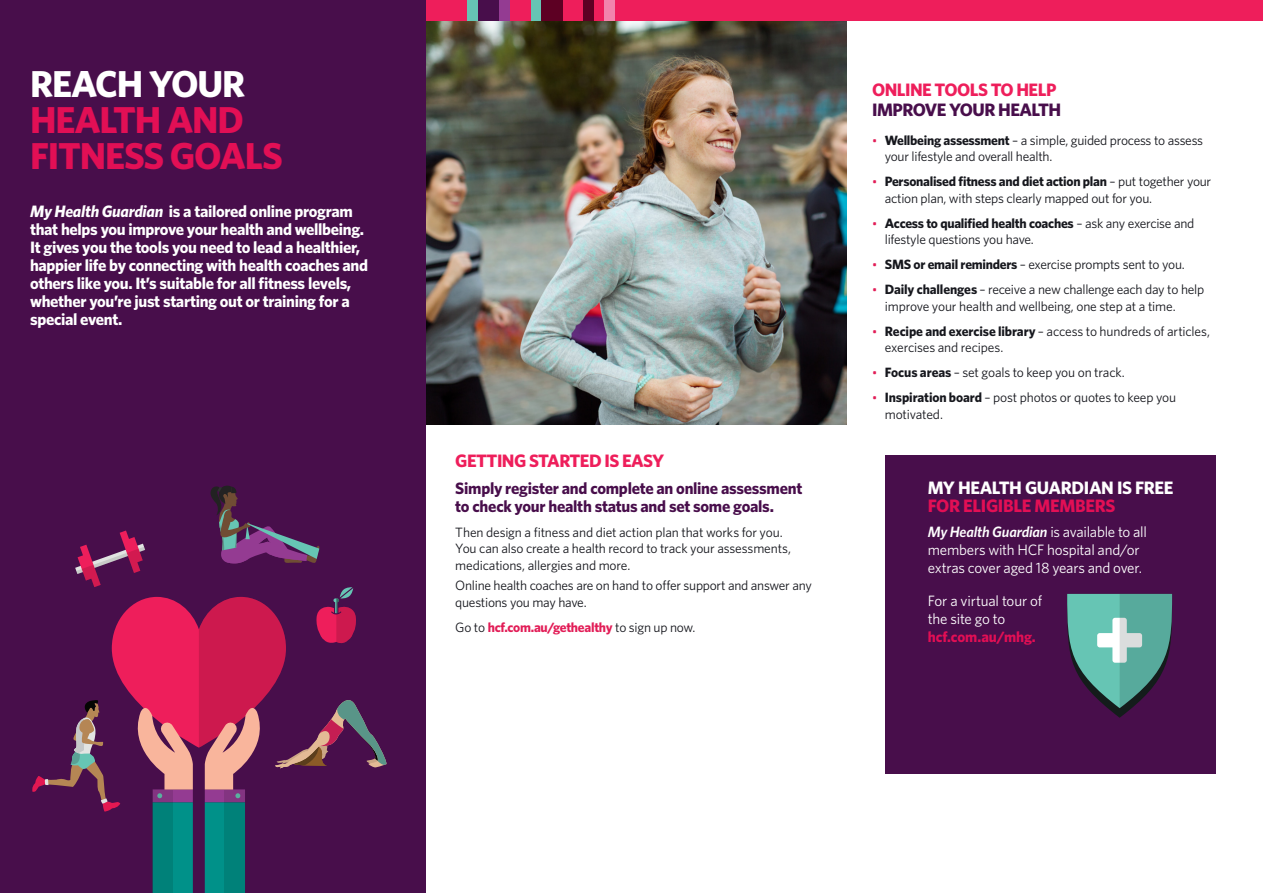
<style>
.page{position:relative;width:1263px;height:893px;background:#fff}
.page>*{position:absolute;margin:0;border:0;box-sizing:border-box;transform-origin:0 0}
.HeadingCaps{font:700 37.5px/36px "Whitney";letter-spacing:-.03em;color:#e20f55}
.HeadingCaps-2{font:700 18px/19.5px "Whitney";letter-spacing:-.03em;color:#ee1e5b}
.SubheadCaps{font:700 18px/18px "Whitney";letter-spacing:-.02em;color:#fff}
.X_subs{font:700 16.5px/18px "Whitney";letter-spacing:-.02em;color:#fff}
.X_subs-2{font:700 16.5px/18px "Whitney";letter-spacing:-.015em;color:#480e4b}
.X_body_copy{font:15px/18px "Whitney";letter-spacing:-.015em;color:#fff}
.X_subs-3{font:13.5px/16.5px "Whitney";letter-spacing:-.02em;color:#16171d}
.X_subs-4{font:700 13.5px "Whitney";letter-spacing:-.02em;color:#e21d57}
.s1{color:#fff}
.s2{font-style:italic}
.s3{font-weight:400;color:#16171d}
.s4{color:#480e4b}
.s5{font-size:12.3px;color:#e21d57}
.s6{font-weight:700}
.s7{color:#e20f55}
.s8{font-weight:600;font-style:italic}
.s9{font-weight:700;color:#e20f55}
</style>
<div class="page">
<img style="left:425px;top:21px;width:421px;height:403px">
<div style="left:425px;top:0;width:838px;height:21px;background:#ee1e5b"></div>
<div style="left:468px;top:0;width:10px;height:21px;background:#66c5b4"></div>
<div style="left:478px;top:0;width:21px;height:21px;background:#480e4b"></div>
<div style="left:499px;top:0;width:11px;height:21px;background:#943b92"></div>
<div style="left:531px;top:0;width:10px;height:21px;background:#66c5b4"></div>
<div style="left:541px;top:0;width:21px;height:21px;background:#5d0023"></div>
<div style="left:583px;top:0;width:11px;height:21px;background:#5d0023"></div>
<div style="left:604px;top:0;width:11px;height:21px;background:#f284ac"></div>
<div style="left:885px;top:455px;width:330px;height:319px;background:#480e4b"></div>
<div style="left:0;top:0;width:425px;height:893px;background:#480e4b"></div>
<div style="left:153px;top:802px;width:40px;height:91px;background:#009189"></div>
<div style="left:205px;top:802px;width:40px;height:91px;background:#009189"></div>
<div style="left:153px;top:789px;width:20px;height:104px;background:#008179"></div>
<div style="left:225px;top:789px;width:20px;height:104px;background:#008179"></div>
<svg style="left:1067px;top:594px;width:105px;height:124px"></svg>
<svg style="left:32px;top:485px;width:355px;height:327px"></svg>
<p class="HeadingCaps" style="left:30px;top:65px;width:254px"><span class="s1">REACH YOUR<br></span>HEALTH AND<br>FITNESS GOALS</p>
<p class="X_subs" style="left:30px;top:201px;width:339px"><span class="s2">My Health Guardian</span> is a tailored online program that helps you improve your health and wellbeing.<br>It gives you the tools you need to lead a healthier, happier life by connecting with health coaches and others like you. It’s suitable for all fitness levels, whether you’re just starting out or training for a special event.</p>
<p class="HeadingCaps-2" style="left:455px;top:451px;width:210px">GETTING STARTED IS EASY</p>
<p class="X_subs-2" style="left:455px;top:478px;width:349px">Simply register and complete an online assessment to check your health status and set some goals.</p>
<p class="X_subs-3" style="left:455px;top:523px;width:337px">Then design a fitness and diet action plan that works for you.<br>You can also create a health record to track your assessments, medications, allergies and more.</p>
<p class="X_subs-3" style="left:455px;top:577px;width:358px">Online health coaches are on hand to offer support and answer any questions you may have.</p>
<p class="X_subs-4" style="left:455px;top:618px;width:242px"><span class="s3">Go to</span> hcf.com.au/gethealthy <span class="s3">to sign up now.</span></p>
<p class="HeadingCaps-2" style="left:872px;top:80px;width:191px">ONLINE TOOLS TO HELP<br><span class="s4">IMPROVE YOUR HEALTH</span></p>
<p class="X_subs-3" style="left:885px;top:131px;width:320px;text-indent:-13px"><span class="s5">•</span> <span class="s6">Wellbeing assessment</span> – a simple, guided process to assess your lifestyle and overall health.</p>
<p class="X_subs-3" style="left:885px;top:173px;width:328px;text-indent:-13px"><span class="s5">•</span> <span class="s6">Personalised fitness and diet action plan</span> – put together your action plan, with steps clearly mapped out for you.</p>
<p class="X_subs-3" style="left:885px;top:214px;width:311px;text-indent:-13px"><span class="s5">•</span> <span class="s6">Access to qualified health coaches</span> – ask any exercise and lifestyle questions you have.</p>
<p class="X_subs-3" style="left:872px;top:256px;width:314px"><span class="s5">•</span> <span class="s6">SMS or email reminders</span> – exercise prompts sent to you.</p>
<p class="X_subs-3" style="left:885px;top:281px;width:321px;text-indent:-13px"><span class="s5">•</span> <span class="s6">Daily challenges</span> – receive a new challenge each day to help improve your health and wellbeing, one step at a time.</p>
<p class="X_subs-3" style="left:885px;top:322px;width:327px;text-indent:-13px"><span class="s5">•</span> <span class="s6">Recipe and exercise library</span> – access to hundreds of articles, exercises and recipes.</p>
<p class="X_subs-3" style="left:872px;top:364px;width:254px"><span class="s5">•</span> <span class="s6">Focus areas</span> – set goals to keep you on track.</p>
<p class="X_subs-3" style="left:885px;top:389px;width:293px;text-indent:-13px"><span class="s5">•</span> <span class="s6">Inspiration board</span> – post photos or quotes to keep you motivated.</p>
<p class="SubheadCaps" style="left:928px;top:478px;width:247px">MY HEALTH GUARDIAN IS FREE<br><span class="s7">FOR ELIGIBLE MEMBERS</span></p>
<p class="X_body_copy" style="left:928px;top:522px;width:221px"><span class="s8">My Health Guardian</span> is available to all members with HCF hospital and/or extras cover aged 18 years and over.</p>
<p class="X_body_copy" style="left:928px;top:591px;width:116px">For a virtual tour of the site go to <span class="s9">hcf.com.au/mhg.</span></p>
</div>
